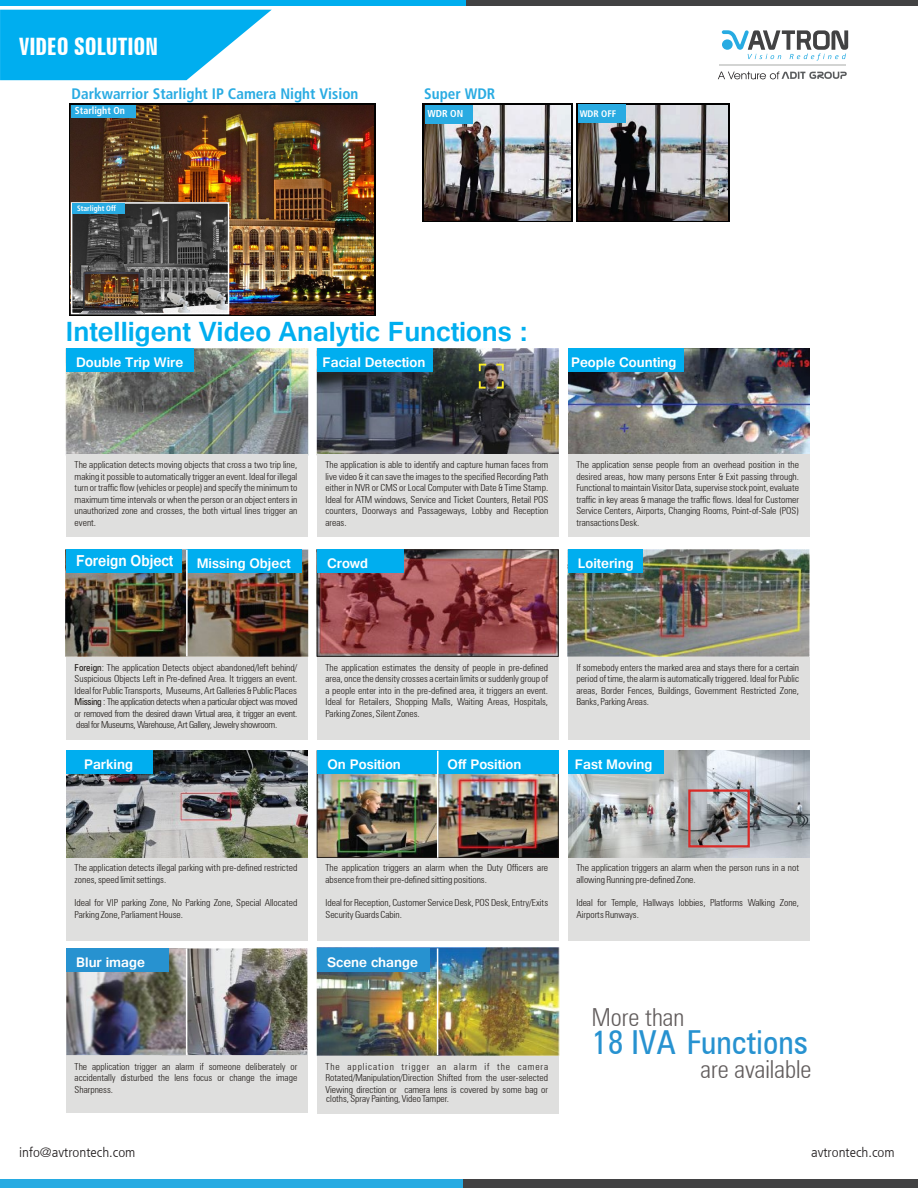
<style>
.page{position:relative;width:918px;height:1188px;background:#fff}
.page>*{position:absolute;margin:0;border:0;box-sizing:border-box;transform-origin:0 0}
.t1{font:condensed 33.15px "Zurich BT";color:#2792d0}
.t2{font:700 29.1px "Gautami";color:#00aeef}
.t3{font:300 condensed 24.9px "Zurich BT";color:#625d5d}
.t4{font:700 extra-condensed 24px "Zurich BT";color:#fff}
.t5{font:700 16.65px "Gautami";color:#fff;scale:.91 1}
.t6{font:700 condensed 15.15px "Frutiger LT Com";color:#29abe2}
.t7{font:700 14.55px "Gautami";color:#fff}
.t8{font:300 condensed 13.5px "Frutiger LT Com";color:#231f20;scale:1.1 1}
.t9{font:700 condensed 10.2px "Frutiger LT Com";color:#fff}
.t10{font:700 condensed 10.05px "Frutiger LT Com";color:#fff}
.t11{font:300 condensed 9.6px/11.6px "Zurich BT";color:#1f1a17;text-align:justify}
.t12{font:700 condensed 9.45px "Frutiger LT Com";color:#fff}
.t13{font:700 condensed 7.65px "Frutiger LT Com";color:#fff}
.s1{font-weight:400}
</style>
<div class="page">
<div style="left:66px;top:1055px;width:242px;height:58px;background:#dfdfde"></div>
<div style="left:1px;top:1179px;width:905px;height:9px;background:#27abe2"></div>
<div style="left:464px;top:1179px;width:454px;height:9px;background:#424243"></div>
<div style="left:0;top:0;width:918px;height:5px;background:#00aeef"></div>
<div style="left:467px;top:0;width:451px;height:5px;background:#424243"></div>
<svg style="left:0;top:10px;width:272px;height:70px;background:#27baf1"></svg>
<hr style="left:720px;top:64px;width:126px;height:1px;background:#d3d4d3">
<svg style="left:718px;top:71px;width:129px;height:8px"></svg>
<svg style="left:722px;top:30px;width:126px;height:31px"></svg>
<img style="left:65px;top:348px;width:243px;height:108px">
<img style="left:66px;top:549px;width:242px;height:108px">
<img style="left:66px;top:751px;width:241px;height:106px">
<img style="left:187px;top:948px;width:120px;height:107px">
<img style="left:66px;top:948px;width:120px;height:107px">
<img style="left:316px;top:348px;width:243px;height:108px">
<svg style="left:479px;top:364px;width:25px;height:25px"></svg>
<img style="left:316px;top:549px;width:241px;height:108px">
<div style="left:317px;top:549px;width:242px;height:108px;border:1px solid #1f1a17"></div>
<img style="left:319px;top:774px;width:238px;height:82px">
<div style="left:437px;top:750px;width:122px;height:108px;border:1px solid #1f1a17"></div>
<div style="left:317px;top:750px;width:121px;height:108px;border:1px solid #1f1a17"></div>
<img style="left:316px;top:948px;width:243px;height:108px">
<img style="left:568px;top:349px;width:241px;height:106px">
<img style="left:568px;top:549px;width:242px;height:108px">
<img style="left:568px;top:751px;width:241px;height:106px">
<div style="left:688px;top:789px;width:62px;height:58px;border:2px solid #d92a27"></div>
<div style="left:66px;top:349px;width:128px;height:23px;background:#00aeef"></div>
<div style="left:317px;top:550px;width:86px;height:23px;background:#00aeef"></div>
<div style="left:66px;top:751px;width:86px;height:23px;background:#00aeef"></div>
<div style="left:568px;top:751px;width:96px;height:23px;background:#00aeef"></div>
<div style="left:66px;top:948px;width:103px;height:24px;background:#2792d0"></div>
<div style="left:317px;top:948px;width:112px;height:24px;background:#2792d0"></div>
<div style="left:568px;top:550px;width:75px;height:23px;background:#00aeef"></div>
<div style="left:66px;top:550px;width:115px;height:23px;background:#00aeef"></div>
<div style="left:187px;top:550px;width:115px;height:23px;background:#00aeef"></div>
<div style="left:317px;top:751px;width:121px;height:23px;background:#00aeef"></div>
<div style="left:438px;top:751px;width:120px;height:23px;background:#00aeef"></div>
<hr style="left:437px;top:948px;width:1px;height:107px;background:#fff">
<div style="left:317px;top:349px;width:116px;height:23px;background:#00aeef"></div>
<div style="left:568px;top:349px;width:116px;height:23px;background:#00aeef"></div>
<div style="left:66px;top:455px;width:241px;height:82px;background:#dfdfde"></div>
<div style="left:66px;top:657px;width:241px;height:82px;background:#dfdfde"></div>
<div style="left:66px;top:858px;width:241px;height:82px;background:#dfdfde"></div>
<div style="left:317px;top:1056px;width:241px;height:58px;background:#dfdfde"></div>
<div style="left:317px;top:858px;width:241px;height:82px;background:#dfdfde"></div>
<div style="left:568px;top:858px;width:241px;height:82px;background:#dfdfde"></div>
<div style="left:317px;top:657px;width:241px;height:82px;background:#dfdfde"></div>
<div style="left:568px;top:657px;width:241px;height:82px;background:#dfdfde"></div>
<div style="left:317px;top:455px;width:241px;height:82px;background:#dfdfde"></div>
<div style="left:568px;top:455px;width:241px;height:82px;background:#dfdfde"></div>
<hr style="left:186px;top:550px;width:2px;height:106px;background:#fff">
<hr style="left:437px;top:751px;width:1px;height:107px;background:#fff">
<svg style="left:576px;top:103px;width:153px;height:119px"></svg>
<svg style="left:422px;top:104px;width:151px;height:118px"></svg>
<img style="left:424px;top:105px;width:147px;height:115px">
<img style="left:578px;top:105px;width:149px;height:115px">
<div style="left:578px;top:105px;width:48px;height:18px;background:#29abe2"></div>
<div style="left:425px;top:105px;width:47px;height:18px;background:#29abe2"></div>
<svg style="left:69px;top:103px;width:307px;height:213px;background:#13100e"></svg>
<img style="left:71px;top:105px;width:303px;height:209px">
<img style="left:74px;top:205px;width:152px;height:106px">
<div style="left:71px;top:202px;width:158px;height:112px;border:2px solid #fff"></div>
<img style="left:79px;top:271px;width:66px;height:43px">
<div style="left:71px;top:105px;width:64px;height:13px;background:#29abe2"></div>
<div style="left:72px;top:204px;width:53px;height:10px;background:#29abe2"></div>
<h3 class="t4" style="left:19px;top:32px;width:140px">VIDEO SOLUTION</h3>
<h3 class="t6" style="left:72px;top:84px;width:288px">Darkwarrior Starlight IP Camera Night Vision</h3>
<p class="t9" style="left:75px;top:105px;width:52px">Starlight On</p>
<p class="t13" style="left:77px;top:204px;width:41px">Starlight Off</p>
<h3 class="t6" style="left:424px;top:85px;width:73px">Super WDR</h3>
<p class="t10" style="left:427px;top:108px;width:37px">WDR ON</p>
<p class="t12" style="left:580px;top:108px;width:38px">WDR OFF</p>
<h2 class="t2" style="left:65px;top:314px;width:464px">Intelligent Video Analytic Functions :</h2>
<h3 class="t7" style="left:76px;top:353px;width:109px">Double Trip Wire</h3>
<h3 class="t7" style="left:323px;top:353px;width:104px">Facial Detection</h3>
<h3 class="t7" style="left:571px;top:353px;width:107px">People Counting</h3>
<p class="t11" style="left:75px;top:459px;width:224px">The application detects moving objects that cross a two trip line, making it possible to automatically trigger an event. Ideal for illegal turn or traffic flow (vehicles or people) and specify the minimum to maximum time intervals or when the person or an object enters in unauthorized zone and crosses, the both virtual lines trigger an event.</p>
<p class="t11" style="left:326px;top:459px;width:224px">The application is able to identify and capture human faces from live video &amp; it can save the images to the specified Recording Path either in NVR or CMS or Local Computer with Date &amp; Time Stamp.<br>Ideal for ATM windows, Service and Ticket Counters, Retail POS counters, Doorways and Passageways, Lobby and Reception areas.</p>
<p class="t11" style="left:576px;top:459px;width:224px">The application sense people from an overhead position in the desired areas, how many persons Enter &amp; Exit passing through.<br>Functional to maintain Visitor Data, supervise stock point, evaluate traffic in key areas &amp; manage the traffic flows. Ideal for Customer Service Centers, Airports, Changing Rooms, Point-of-Sale (POS) transactions Desk.</p>
<h3 class="t5" style="left:76px;top:551px;width:108px">Foreign Object</h3>
<h3 class="t7" style="left:197px;top:554px;width:96px">Missing Object</h3>
<h3 class="t7" style="left:578px;top:554px;width:57px">Loitering</h3>
<h3 class="t7" style="left:327px;top:554px;width:43px">Crowd</h3>
<p class="t11" style="left:75px;top:661px;width:224px"><span class="s1">Foreign</span>: The application Detects object abandoned/left behind/ Suspicious Objects Left in Pre-defined Area. It triggers an event.<br>Ideal for Public Transports, Museums, Art Galleries &amp; Public Places <span class="s1">Missing</span> : The application detects when a particular object was moved or removed from the desired drawn Virtual area, it trigger an event. deal for Museums, Warehouse, Art Gallery, Jewelry showroom.</p>
<p class="t11" style="left:325px;top:661px;width:224px">The application estimates the density of people in pre-defined area, once the density crosses a certain limits or suddenly group of a people enter into in the pre-defined area, it triggers an event.<br>Ideal for Retailers, Shopping Malls, Waiting Areas, Hospitals, Parking Zones, Silent Zones.</p>
<p class="t11" style="left:576px;top:661px;width:224px">If somebody enters the marked area and stays there for a certain period of time, the alarm is automatically triggered. Ideal for Public areas, Border Fences, Buildings, Government Restricted Zone, Banks, Parking Areas.</p>
<h3 class="t7" style="left:327px;top:756px;width:75px">On Position</h3>
<h3 class="t7" style="left:448px;top:756px;width:75px">Off Position</h3>
<h3 class="t7" style="left:84px;top:756px;width:50px">Parking</h3>
<h3 class="t7" style="left:575px;top:756px;width:79px">Fast Moving</h3>
<p class="t11" style="left:75px;top:862px;width:224px">The application detects illegal parking with pre-defined restricted zones, speed limit settings.</p>
<p class="t11" style="left:75px;top:897px;width:224px">Ideal for VIP parking Zone, No Parking Zone, Special Allocated<br>Parking Zone, Parliament House.</p>
<p class="t11" style="left:326px;top:862px;width:224px">The application triggers an alarm when the Duty Officers are absence from their pre-defined sitting positions.</p>
<p class="t11" style="left:326px;top:897px;width:224px">Ideal for Reception, Customer Service Desk, POS Desk, Entry/Exits<br>Security Guards Cabin.</p>
<h3 class="t7" style="left:76px;top:953px;width:70px">Blur image</h3>
<h3 class="t7" style="left:327px;top:953px;width:92px">Scene change</h3>
<p class="t11" style="left:75px;top:1060px;width:224px">The application trigger an alarm if someone deliberately or accidentally disturbed the lens focus or change the image Sharpness.</p>
<p class="t11" style="left:325px;top:1060px;width:224px">The application trigger an alarm if the camera Rotated/Manipulation/Direction Shifted from the user-selected Viewing direction or camera lens is covered by some bag or</p>
<p class="t11" style="left:326px;top:1093px;width:124px">cloths, Spray Painting, Video Tamper.</p>
<p class="t11" style="left:576px;top:862px;width:224px">The application triggers an alarm when the person runs in a not allowing Running pre-defined Zone.</p>
<p class="t11" style="left:576px;top:897px;width:224px">Ideal for Temple, Hallways lobbies, Platforms Walking Zone,<br>Airports Runways.</p>
<h3 class="t3" style="left:592px;top:1002px;width:94px">More than</h3>
<h1 class="t1" style="left:592px;top:1022px;width:218px">18 IVA Functions</h1>
<h3 class="t3" style="left:700px;top:1054px;width:113px">are available</h3>
<h3 class="t8" style="left:19px;top:1145px;width:107px">info@avtrontech.com</h3>
<h3 class="t8" style="left:811px;top:1145px;width:78px">avtrontech.com</h3>
</div>
